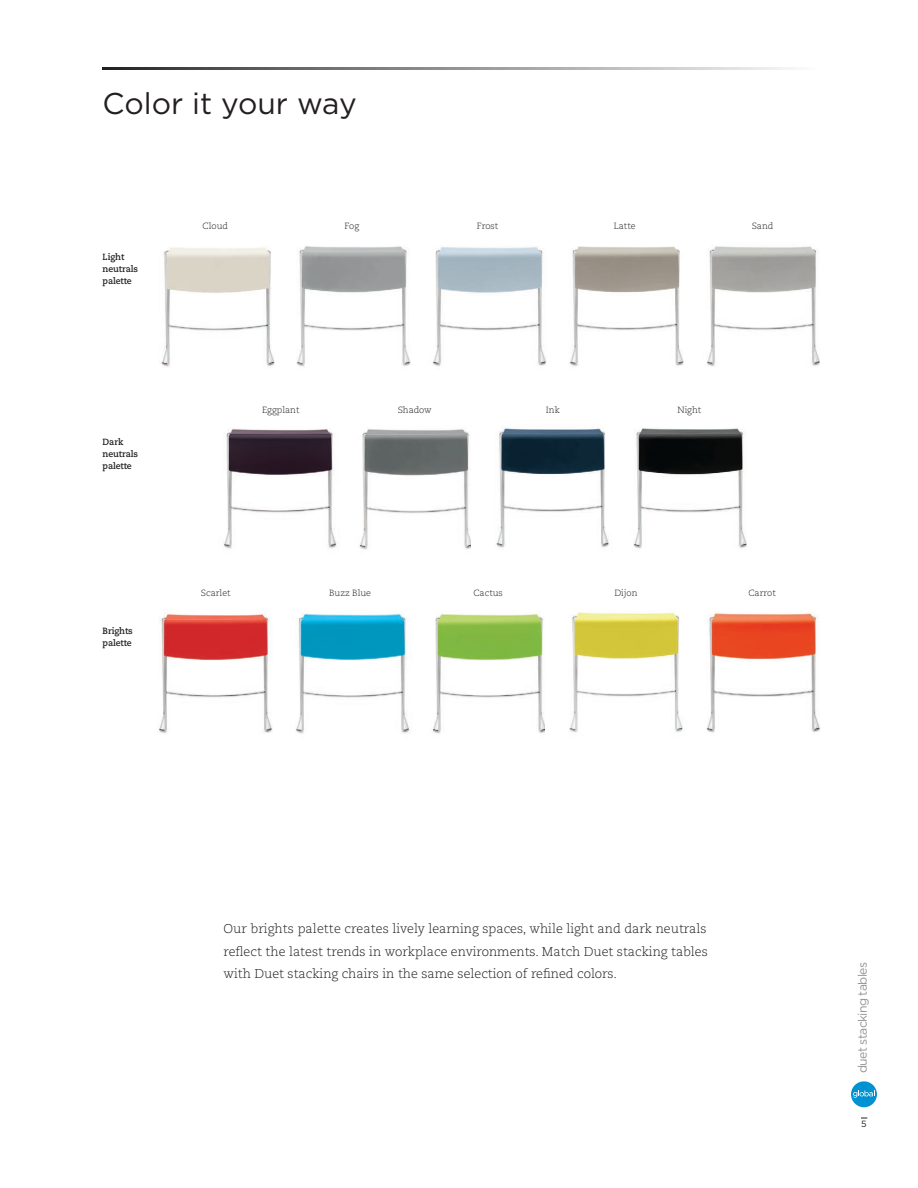
<style>
.page{position:relative;width:918px;height:1188px;background:#fff}
.page>*{position:absolute;margin:0;border:0;box-sizing:border-box;transform-origin:0 0}
.t1{font:30px "Gotham";color:#231f20}
.t2{font:300 12.75px/22.5px "Caecilia LT Std";letter-spacing:-.005em;color:#231f20;text-align:justify}
.t3{font:12.3px "Gotham";letter-spacing:-.05em;color:#939598}
.t4{font:300 9px "Caecilia LT Std";color:#231f20}
.t5{font:700 9px/12px "Caecilia LT Std";letter-spacing:-.01em;color:#231f20}
.t6{font:9px "Gotham";color:#231f20}
</style>
<div class="page">
<img style="left:432px;top:610px;width:113px;height:124px">
<img style="left:158px;top:613px;width:114px;height:121px">
<img style="left:569px;top:612px;width:114px;height:121px">
<img style="left:706px;top:612px;width:114px;height:121px">
<img style="left:296px;top:613px;width:114px;height:121px">
<img style="left:296px;top:246px;width:115px;height:121px">
<img style="left:433px;top:247px;width:113px;height:119px">
<img style="left:161px;top:247px;width:113px;height:120px">
<img style="left:569px;top:246px;width:114px;height:120px">
<img style="left:359px;top:429px;width:112px;height:121px">
<img style="left:496px;top:428px;width:113px;height:120px">
<img style="left:633px;top:428px;width:114px;height:121px">
<img style="left:223px;top:428px;width:114px;height:121px">
<img style="left:706px;top:246px;width:114px;height:121px">
<div style="left:851px;top:1081px;width:26px;height:26px;background:#0092d1;border-radius:50%"></div>
<svg style="left:853px;top:1090px;width:22px;height:8px"></svg>
<svg style="left:103px;top:68px;width:688px;height:1px"></svg>
<h1 class="t1" style="left:103px;top:84px;width:256px">Color it your way</h1>
<p class="t5" style="left:103px;top:251px;width:37px">Light neutrals palette</p>
<p class="t5" style="left:103px;top:436px;width:37px">Dark neutrals palette</p>
<p class="t5" style="left:103px;top:625px;width:32px">Brights palette</p>
<p class="t4" style="left:203px;top:221px;width:27px">Cloud</p>
<p class="t4" style="left:345px;top:221px;width:16px">Fog</p>
<p class="t4" style="left:477px;top:221px;width:23px">Frost</p>
<p class="t4" style="left:614px;top:221px;width:23px">Latte</p>
<p class="t4" style="left:752px;top:221px;width:23px">Sand</p>
<p class="t4" style="left:262px;top:405px;width:39px">Eggplant</p>
<p class="t4" style="left:398px;top:405px;width:36px">Shadow</p>
<p class="t4" style="left:546px;top:405px;width:15px">Ink</p>
<p class="t4" style="left:678px;top:405px;width:25px">Night</p>
<p class="t4" style="left:201px;top:588px;width:31px">Scarlet</p>
<p class="t4" style="left:329px;top:588px;width:44px">Buzz Blue</p>
<p class="t4" style="left:473px;top:588px;width:31px">Cactus</p>
<p class="t4" style="left:614px;top:588px;width:25px">Dijon</p>
<p class="t4" style="left:748px;top:588px;width:29px">Carrot</p>
<p class="t2" style="left:224px;top:918px;width:486px">Our brights palette creates lively learning spaces, while light and dark neutrals reflect the latest trends in workplace environments. Match Duet stacking tables with Duet stacking chairs in the same selection of refined colors.</p>
<p class="t3" style="left:854px;top:1073px;width:113px;rotate:-90deg">duet stacking tables</p>
<p class="t6" style="left:861px;top:1119px;width:7px">5</p>
</div>
